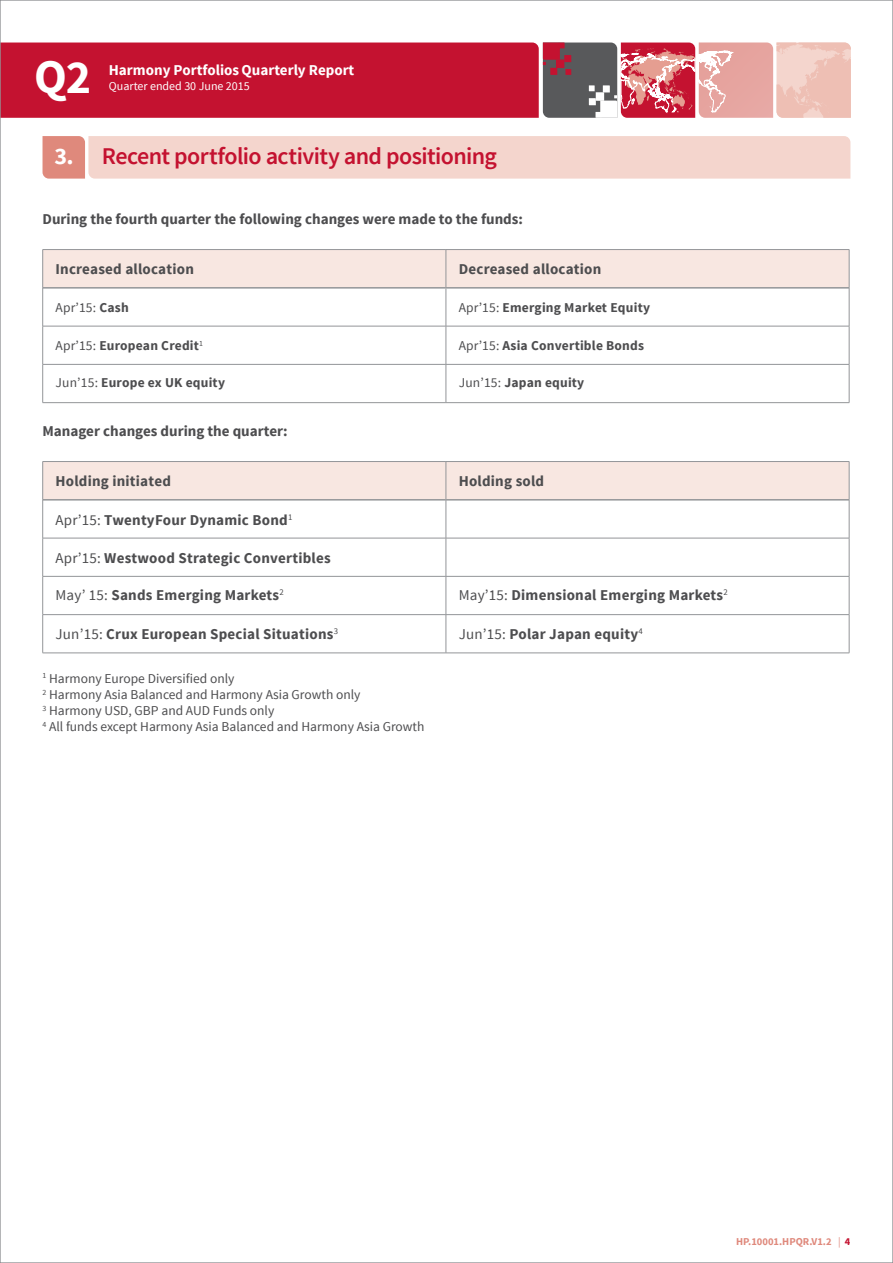
<style>
.page{position:relative;width:893px;height:1263px;background:#fff}
.page>*{position:absolute;margin:0;border:0;box-sizing:border-box;transform-origin:0 0}
.t1{font:700 48px "Source Sans Pro";color:#fff}
.t2{font:600 24px "Source Sans Pro";letter-spacing:-.025em;color:#c41230}
.t3{font:700 15px "Source Sans Pro";letter-spacing:.015em;color:#4d4d4f}
.t4{font:700 15px "Source Sans Pro";color:#fff}
.t5{font:13.5px/16.2px "Source Sans Pro";color:#4d4d4f}
.t6{font:700 13.5px "Source Sans Pro";letter-spacing:.015em;color:#4d4d4f}
.t7{font:12px "Source Sans Pro";color:#fff}
.t8{font:700 10.5px "Source Sans Pro";color:#df897c}
.s1{font-weight:700;color:#fff}
.s2{font-weight:700}
.s3{font-weight:400}
.s4{color:#c41230}
</style>
<div class="page">
<svg style="left:2px;top:42px;width:849px;height:76px;background:#c64255"></svg>
<svg style="left:43px;top:136px;width:807px;height:43px;background:#f3d1c9"></svg>
<div style="left:43px;top:250px;width:806px;height:37px;background:#f8e7e1"></div>
<hr style="left:43px;top:249px;width:403px;height:1px;background:#939598">
<hr style="left:42px;top:250px;width:1px;height:38px;background:#939598">
<hr style="left:446px;top:249px;width:403px;height:1px;background:#939598">
<hr style="left:446px;top:250px;width:1px;height:37px;background:#939598">
<hr style="left:849px;top:250px;width:1px;height:38px;background:#939598">
<hr style="left:42px;top:288px;width:1px;height:38px;background:#939598">
<hr style="left:446px;top:289px;width:1px;height:37px;background:#939598">
<hr style="left:849px;top:288px;width:1px;height:38px;background:#939598">
<hr style="left:43px;top:326px;width:403px;height:1px;background:#939598">
<hr style="left:42px;top:326px;width:1px;height:38px;background:#939598">
<hr style="left:446px;top:326px;width:403px;height:1px;background:#939598">
<hr style="left:446px;top:326px;width:1px;height:38px;background:#939598">
<hr style="left:849px;top:326px;width:1px;height:38px;background:#939598">
<hr style="left:43px;top:364px;width:403px;height:1px;background:#939598">
<hr style="left:42px;top:365px;width:1px;height:37px;background:#939598">
<hr style="left:446px;top:364px;width:403px;height:1px;background:#939598">
<hr style="left:446px;top:365px;width:1px;height:37px;background:#939598">
<hr style="left:849px;top:365px;width:1px;height:37px;background:#939598">
<hr style="left:43px;top:402px;width:403px;height:1px;background:#939598">
<hr style="left:446px;top:402px;width:403px;height:1px;background:#939598">
<hr style="left:43px;top:287px;width:403px;height:2px;background:#939598">
<hr style="left:446px;top:287px;width:403px;height:2px;background:#939598">
<div style="left:43px;top:462px;width:806px;height:37px;background:#f8e7e1"></div>
<hr style="left:43px;top:614px;width:403px;height:1px;background:#939598">
<hr style="left:42px;top:615px;width:1px;height:38px;background:#939598">
<hr style="left:446px;top:614px;width:403px;height:1px;background:#939598">
<hr style="left:849px;top:615px;width:1px;height:38px;background:#939598">
<hr style="left:43px;top:653px;width:403px;height:1px;background:#939598">
<hr style="left:446px;top:653px;width:403px;height:1px;background:#939598">
<hr style="left:43px;top:499px;width:403px;height:1px;background:#939598">
<hr style="left:446px;top:499px;width:403px;height:1px;background:#939598">
<hr style="left:43px;top:461px;width:403px;height:1px;background:#939598">
<hr style="left:42px;top:462px;width:1px;height:38px;background:#939598">
<hr style="left:446px;top:461px;width:403px;height:1px;background:#939598">
<hr style="left:446px;top:462px;width:1px;height:38px;background:#939598">
<hr style="left:849px;top:462px;width:1px;height:38px;background:#939598">
<hr style="left:42px;top:500px;width:1px;height:38px;background:#939598">
<hr style="left:446px;top:500px;width:1px;height:38px;background:#939598">
<hr style="left:849px;top:500px;width:1px;height:38px;background:#939598">
<hr style="left:43px;top:538px;width:403px;height:1px;background:#939598">
<hr style="left:42px;top:538px;width:1px;height:38px;background:#939598">
<hr style="left:446px;top:538px;width:403px;height:1px;background:#939598">
<hr style="left:446px;top:538px;width:1px;height:38px;background:#939598">
<hr style="left:849px;top:538px;width:1px;height:38px;background:#939598">
<hr style="left:43px;top:576px;width:403px;height:1px;background:#939598">
<hr style="left:42px;top:576px;width:1px;height:38px;background:#939598">
<hr style="left:446px;top:576px;width:403px;height:1px;background:#939598">
<hr style="left:446px;top:576px;width:1px;height:38px;background:#939598">
<hr style="left:849px;top:576px;width:1px;height:38px;background:#939598">
<hr style="left:446px;top:615px;width:1px;height:38px;background:#939598">
<h1 class="t1" style="left:34px;top:46px;width:59px">Q2</h1>
<p class="t4" style="left:109px;top:61px;width:247px">Harmony Portfolios Quarterly Report</p>
<p class="t7" style="left:109px;top:78px;width:142px">Quarter ended 30 June 2015</p>
<h2 class="t2" style="left:54px;top:141px;width:444px"><span class="s1">3.</span> Recent portfolio activity and positioning</h2>
<p class="t3" style="left:43px;top:209px;width:482px">During the fourth quarter the following changes were made to the funds:</p>
<p class="t3" style="left:55px;top:259px;width:140px">Increased allocation</p>
<p class="t3" style="left:459px;top:259px;width:144px">Decreased allocation</p>
<p class="t5" style="left:55px;top:300px;width:75px">Apr’15: <span class="s2">Cash</span></p>
<p class="t6" style="left:459px;top:299px;width:193px"><span class="s3">Apr’15:</span> Emerging Market Equity</p>
<p class="t6" style="left:55px;top:337px;width:149px"><span class="s3">Apr’15:</span> European Credit<sup>1</sup></p>
<p class="t6" style="left:459px;top:337px;width:187px"><span class="s3">Apr’15:</span> Asia Convertible Bonds</p>
<p class="t6" style="left:55px;top:374px;width:171px"><span class="s3">Jun’15:</span> Europe ex UK equity</p>
<p class="t6" style="left:459px;top:374px;width:127px"><span class="s3">Jun’15:</span> Japan equity</p>
<p class="t3" style="left:43px;top:421px;width:247px">Manager changes during the quarter:</p>
<p class="t3" style="left:55px;top:471px;width:117px">Holding initiated</p>
<p class="t3" style="left:459px;top:471px;width:87px">Holding sold</p>
<p class="t3" style="left:55px;top:510px;width:238px"><span class="s3">Apr’15:</span> TwentyFour Dynamic Bond<sup>1</sup></p>
<p class="t3" style="left:55px;top:548px;width:277px"><span class="s3">Apr’15:</span> Westwood Strategic Convertibles</p>
<p class="t3" style="left:55px;top:586px;width:230px"><span class="s3">May’ 15:</span> Sands Emerging Markets<sup>2</sup></p>
<p class="t3" style="left:459px;top:586px;width:271px"><span class="s3">May’15:</span> Dimensional Emerging Markets<sup>2</sup></p>
<p class="t3" style="left:55px;top:624px;width:284px"><span class="s3">Jun’15:</span> Crux European Special Situations<sup>3</sup></p>
<p class="t3" style="left:459px;top:624px;width:186px"><span class="s3">Jun’15:</span> Polar Japan equity<sup>4</sup></p>
<p class="t5" style="left:43px;top:670px;width:383px"><sup>1</sup> Harmony Europe Diversified only<br><sup>2</sup> Harmony Asia Balanced and Harmony Asia Growth only<br><sup>3</sup> Harmony USD, GBP and AUD Funds only<br><sup>4</sup> All funds except Harmony Asia Balanced and Harmony Asia Growth</p>
<p class="t8" style="left:736px;top:1234px;width:116px">HP.10001.HPQR.V1.2 <span class="s3">|</span> <span class="s4">4</span></p>
</div>
